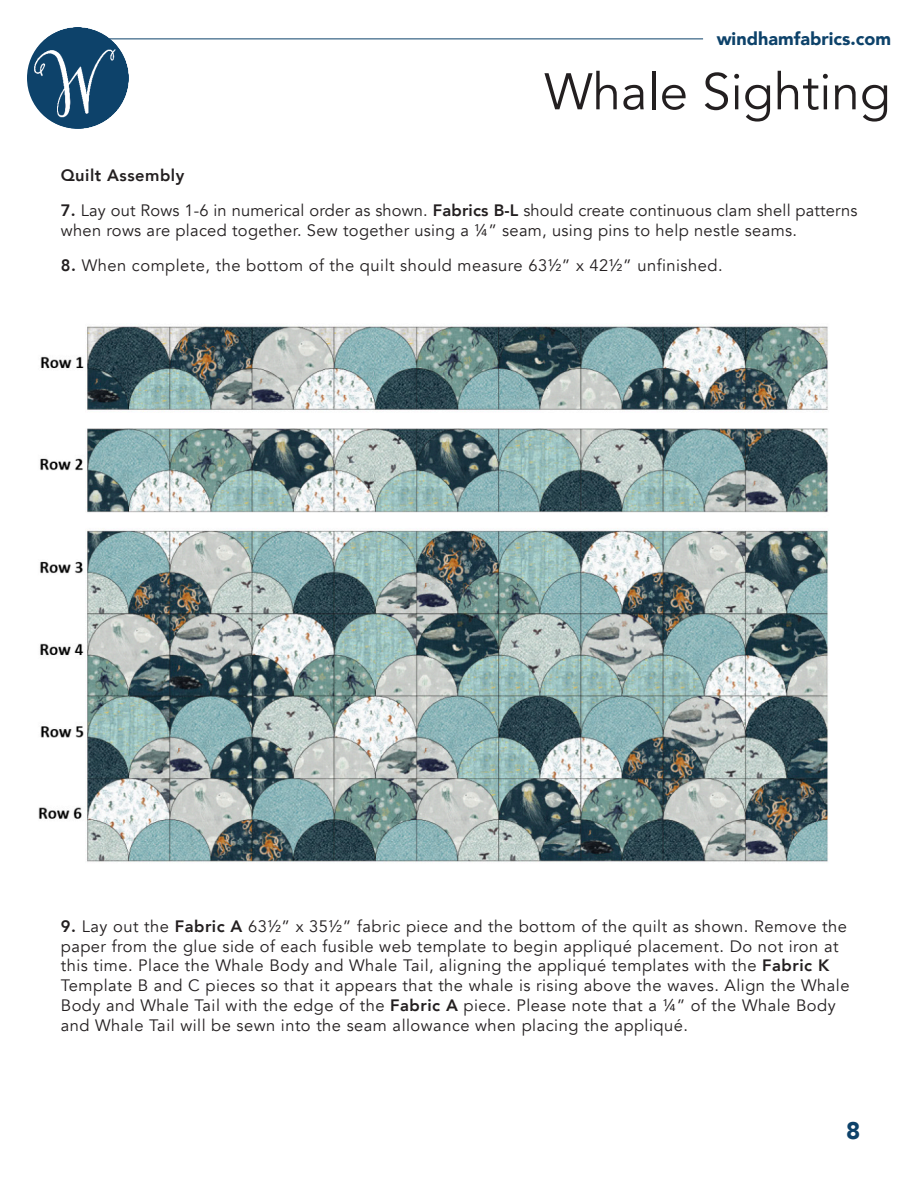
<style>
.page{position:relative;width:918px;height:1188px;background:#fff}
.page>*{position:absolute;margin:0;border:0;box-sizing:border-box;transform-origin:0 0}
.t1{font:51px "Avenir";color:#231f20}
.t2{font:900 24px "Avenir";color:#0d426a}
.t3{font:900 18px "Avenir";color:#0d426a}
.t4{font:16.5px/19.8px "Avenir";letter-spacing:.03em;color:#231f20}
.t5{font:16.5px/19.8px "Avenir";letter-spacing:.01em;color:#231f20}
.t6{font:800 16.5px "Avenir";letter-spacing:.03em;color:#231f20}
.s1{font-weight:800}
</style>
<div class="page">
<img style="left:27px;top:27px;width:102px;height:102px;border-radius:51px">
<hr style="left:109px;top:39px;width:594px;height:1px;background:#0d426a">
<img style="left:38px;top:326px;width:790px;height:537px">
<p class="t3" style="left:717px;top:23px;width:176px">windhamfabrics.com</p>
<h1 class="t1" style="left:544px;top:61px;width:348px">Whale Sighting</h1>
<p class="t6" style="left:61px;top:163px;width:125px">Quilt Assembly</p>
<p class="t5" style="left:61px;top:201px;width:798px"><span class="s1">7.</span> Lay out Rows 1-6 in numerical order as shown. <span class="s1">Fabrics B-L</span> should create continuous clam shell patterns when rows are placed together. Sew together using a ¼” seam, using pins to help nestle seams.</p>
<p class="t4" style="left:61px;top:255px;width:663px"><span class="s1">8.</span> When complete, the bottom of the quilt should measure 63½” x 42½” unfinished.</p>
<p class="t4" style="left:61px;top:917px;width:790px"><span class="s1">9.</span> Lay out the <span class="s1">Fabric A</span> 63½” x 35½” fabric piece and the bottom of the quilt as shown. Remove the paper from the glue side of each fusible web template to begin appliqué placement. Do not iron at this time. Place the Whale Body and Whale Tail, aligning the appliqué templates with the <span class="s1">Fabric K </span>Template B and C pieces so that it appears that the whale is rising above the waves. Align the Whale Body and Whale Tail with the edge of the <span class="s1">Fabric A</span> piece. Please note that a ¼” of the Whale Body and Whale Tail will be sewn into the seam allowance when placing the appliqué.</p>
<h2 class="t2" style="left:846px;top:1110px;width:16px">8</h2>
</div>
